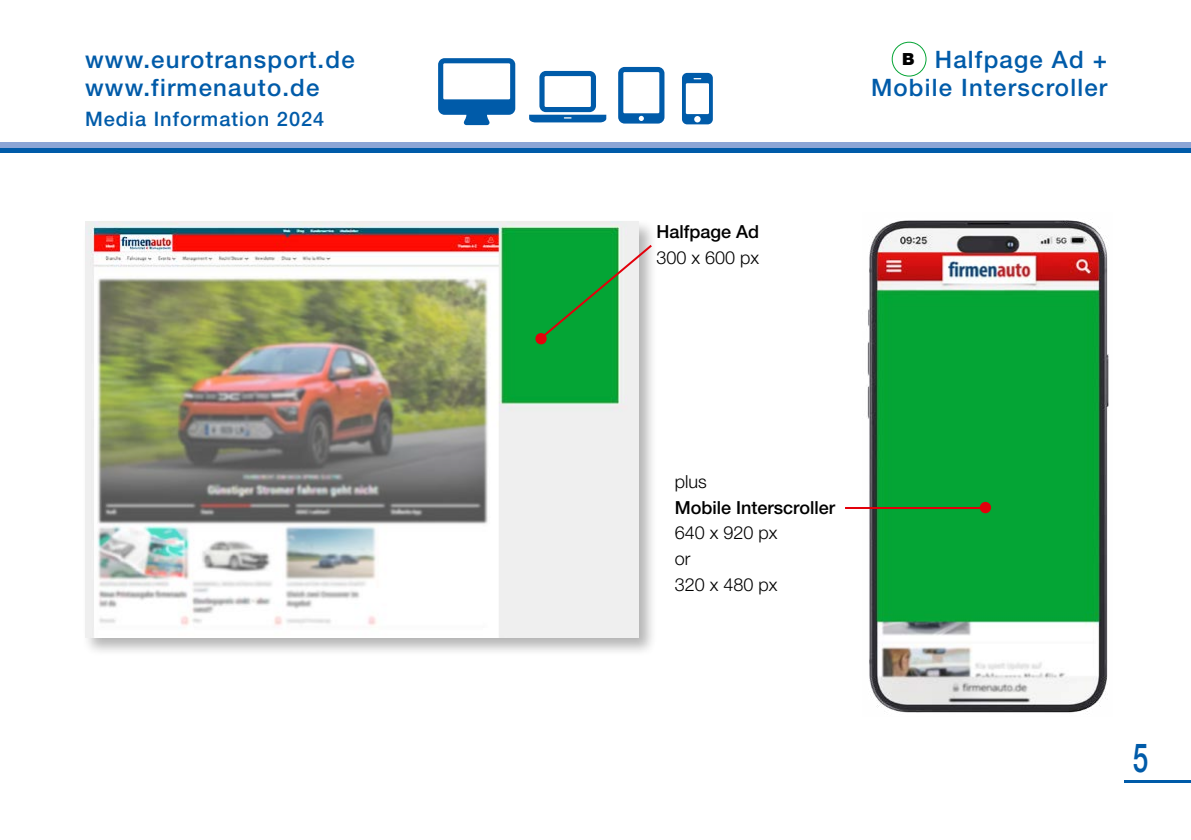
<style>
.page{position:relative;width:1191px;height:840px;background:#fff}
.page>*{position:absolute;margin:0;border:0;box-sizing:border-box;transform-origin:0 0}
.t1{font:500 40px "Helvetica Neue LT Std";color:#005ba9;scale:.7 1}
.t2{font:500 24px/28px "Helvetica Neue LT Std";letter-spacing:.05em;color:#005ba9}
.t3{font:500 20px "Helvetica Neue LT Std";letter-spacing:.05em;color:#005ba9}
.Fließtext_9pt_regula{font:300 18px "Helvetica Neue LT Std";color:#000}
.Fließtext_9pt_regula-2{font:500 18px "Helvetica Neue LT Std";color:#000}
.t4{font:900 16.8px "Helvetica Neue LT Std";color:#000}
</style>
<div class="page">
<hr style="left:1124px;top:780px;width:67px;height:2px;background:#005ba9">
<div style="left:0;top:147px;width:1191px;height:6px;background:#005ba9"></div>
<div style="left:0;top:142px;width:1191px;height:5px;background:#8ba5d6"></div>
<img style="left:862px;top:220px;width:247px;height:493px">
<div style="left:81px;top:218px;width:576px;height:438px;background:#000;opacity:.3"></div>
<img style="left:85px;top:221px;width:553px;height:416px">
<svg style="left:534px;top:243px;width:120px;height:102px"></svg>
<img style="left:96px;top:276px;width:400px;height:361px">
<hr style="left:845px;top:506px;width:139px;height:2px;background:#e3000b">
<div style="left:979px;top:501px;width:12px;height:12px;background:#e3000b;border-radius:50%"></div>
<div style="left:891px;top:42px;width:35px;height:34px;border:1px solid #05a535;border-radius:50%"></div>
<svg style="left:438px;top:58px;width:77px;height:67px"></svg>
<svg style="left:529px;top:71px;width:77px;height:51px"></svg>
<svg style="left:618px;top:67px;width:46px;height:56px"></svg>
<svg style="left:682px;top:73px;width:31px;height:51px"></svg>
<p class="t2" style="left:85px;top:45px;width:271px">www.eurotransport.de www.firmenauto.de</p>
<p class="t3" style="left:85px;top:107px;width:241px">Media Information 2024</p>
<p class="Fließtext_9pt_regula-2" style="left:656px;top:221px;width:104px">Halfpage Ad</p>
<p class="Fließtext_9pt_regula" style="left:656px;top:246px;width:104px">300 x 600 px</p>
<p class="t2" style="left:935px;top:45px;width:174px">Halfpage Ad +</p>
<p class="t2" style="left:871px;top:73px;width:238px">Mobile Interscroller</p>
<p class="t4" style="left:902px;top:49px;width:14px">B</p>
<p class="Fließtext_9pt_regula" style="left:675px;top:470px;width:33px">plus</p>
<p class="Fließtext_9pt_regula-2" style="left:675px;top:496px;width:162px">Mobile Interscroller</p>
<p class="Fließtext_9pt_regula" style="left:675px;top:521px;width:104px">640 x 920 px</p>
<p class="Fließtext_9pt_regula" style="left:675px;top:547px;width:17px">or</p>
<p class="Fließtext_9pt_regula" style="left:675px;top:573px;width:104px">320 x 480 px</p>
<h1 class="t1" style="left:1132px;top:733px;width:24px">5</h1>
</div>
